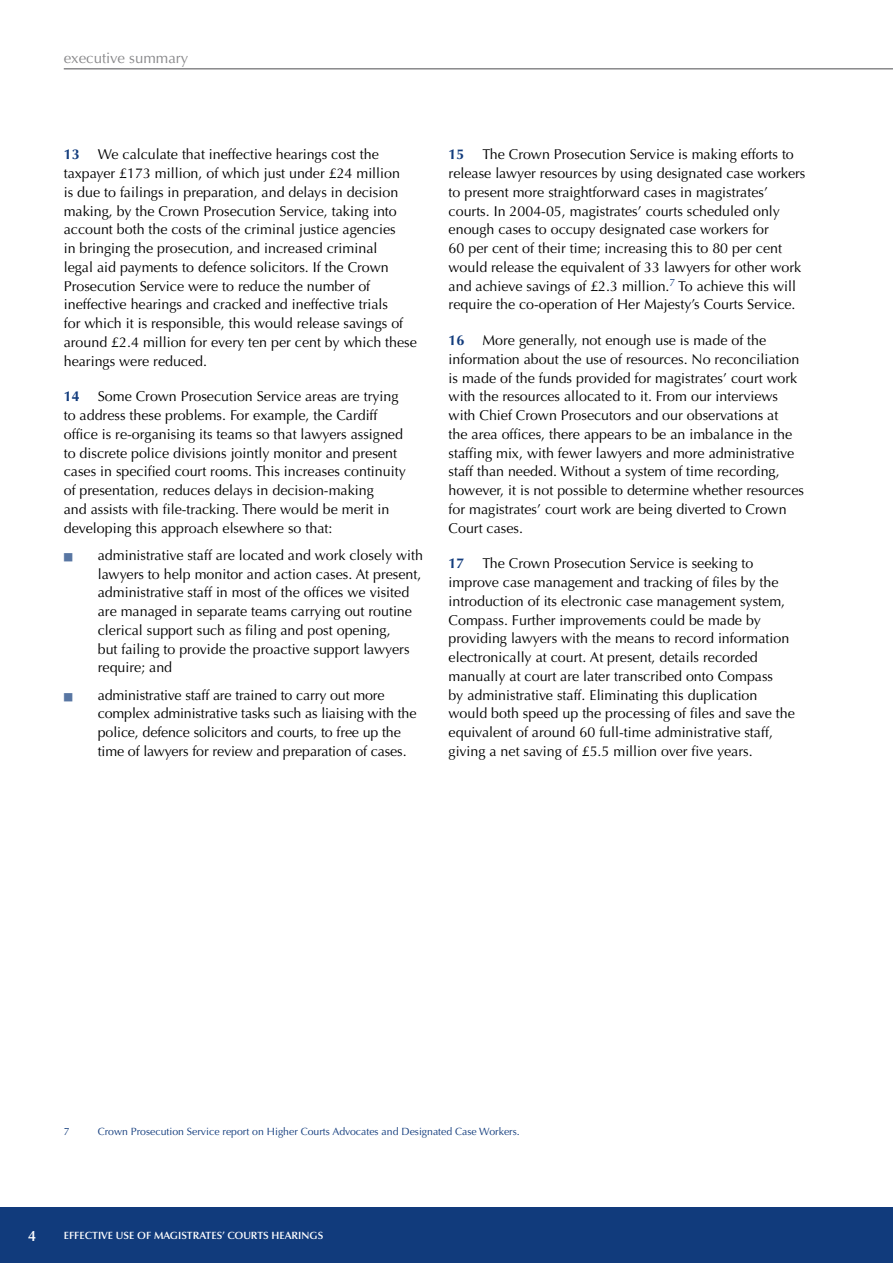
<style>
.page{position:relative;width:893px;height:1263px;background:#fff}
.page>*{position:absolute;margin:0;border:0;box-sizing:border-box;transform-origin:0 0}
.t1{font:15px "Optima LT Std";color:#88888a}
.t2{font:14.25px/18.8px "Optima LT Std";color:#000}
.t3{font:700 14.25px "Optima LT Std";color:#113b7c}
.t4{font:10.5px "Optima LT Std";color:#113b7c}
.t5{font:600 10.5px "Optima LT Std";color:#fff}
.s1{color:#5876a3}
</style>
<div class="page">
<div style="left:0;top:1208px;width:893px;height:55px;background:#113b7c"></div>
<hr style="left:64px;top:68px;width:829px;height:2px;background:#88888a">
<p class="t1" style="left:64px;top:49px;width:126px">executive summary</p>
<p class="t2" style="left:64px;top:145px;width:355px;text-indent:34px">We calculate that ineffective hearings cost the taxpayer £173 million, of which just under £24 million<br>is due to failings in preparation, and delays in decision making, by the Crown Prosecution Service, taking into account both the costs of the criminal justice agencies<br>in bringing the prosecution, and increased criminal<br>legal aid payments to defence solicitors. If the Crown Prosecution Service were to reduce the number of ineffective hearings and cracked and ineffective trials<br>for which it is responsible, this would release savings of around £2.4 million for every ten per cent by which these hearings were reduced.</p>
<p class="t3" style="left:64px;top:388px;width:17px">14</p>
<p class="t3" style="left:64px;top:146px;width:17px">13</p>
<p class="t2" style="left:64px;top:387px;width:344px;text-indent:34px">Some Crown Prosecution Service areas are trying to address these problems. For example, the Cardiff office is re-organising its teams so that lawyers assigned to discrete police divisions jointly monitor and present cases in specified court rooms. This increases continuity of presentation, reduces delays in decision-making<br>and assists with file-tracking. There would be merit in developing this approach elsewhere so that:</p>
<p class="t2" style="left:98px;top:546px;width:327px;text-indent:-34px"><span class="s1">■</span> administrative staff are located and work closely with lawyers to help monitor and action cases. At present, administrative staff in most of the offices we visited are managed in separate teams carrying out routine clerical support such as filing and post opening,<br>but failing to provide the proactive support lawyers require; and</p>
<p class="t2" style="left:98px;top:686px;width:320px;text-indent:-34px"><span class="s1">■</span> administrative staff are trained to carry out more complex administrative tasks such as liaising with the police, defence solicitors and courts, to free up the time of lawyers for review and preparation of cases.</p>
<p class="t2" style="left:449px;top:145px;width:358px;text-indent:34px">The Crown Prosecution Service is making efforts to release lawyer resources by using designated case workers to present more straightforward cases in magistrates’ courts. In 2004-05, magistrates’ courts scheduled only enough cases to occupy designated case workers for<br>60 per cent of their time; increasing this to 80 per cent would release the equivalent of 33 lawyers for other work and achieve savings of £2.3 million.<sup>7</sup> To achieve this will require the co-operation of Her Majesty’s Courts Service.</p>
<p class="t3" style="left:449px;top:332px;width:17px">16</p>
<p class="t3" style="left:449px;top:146px;width:17px">15</p>
<p class="t2" style="left:449px;top:331px;width:357px;text-indent:34px">More generally, not enough use is made of the information about the use of resources. No reconciliation is made of the funds provided for magistrates’ court work with the resources allocated to it. From our interviews with Chief Crown Prosecutors and our observations at<br>the area offices, there appears to be an imbalance in the staffing mix, with fewer lawyers and more administrative staff than needed. Without a system of time recording, however, it is not possible to determine whether resources for magistrates’ court work are being diverted to Crown Court cases.</p>
<p class="t3" style="left:449px;top:555px;width:17px">17</p>
<p class="t2" style="left:449px;top:554px;width:348px;text-indent:34px">The Crown Prosecution Service is seeking to improve case management and tracking of files by the introduction of its electronic case management system, Compass. Further improvements could be made by providing lawyers with the means to record information electronically at court. At present, details recorded manually at court are later transcribed onto Compass<br>by administrative staff. Eliminating this duplication would both speed up the processing of files and save the equivalent of around 60 full-time administrative staff, giving a net saving of £5.5 million over five years.</p>
<p class="t4" style="left:64px;top:1126px;width:7px">7</p>
<p class="t4" style="left:98px;top:1126px;width:423px">Crown Prosecution Service report on Higher Courts Advocates and Designated Case Workers.</p>
<p class="t5" style="left:64px;top:1229px;width:12px">EFFECTI</p>
<p class="t5" style="left:101px;top:1229px;width:22px">VE USE</p>
<p class="t5" style="left:137px;top:1229px;width:25px">OF MAGISTRATES</p>
<p class="t5" style="left:222px;top:1229px;width:13px">’ COURTS</p>
<p class="t5" style="left:272px;top:1229px;width:8px">HEARINGS</p>
</div>
